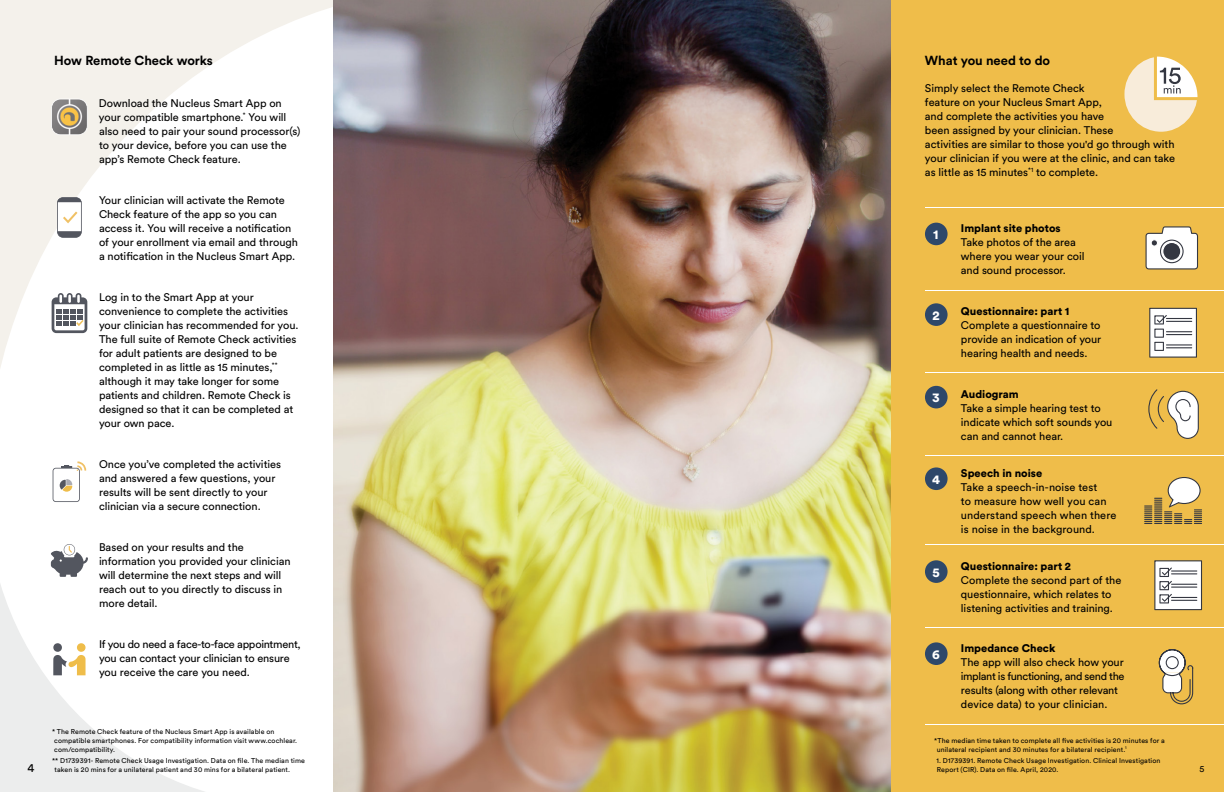
<style>
.page{position:relative;width:1224px;height:792px;background:#fff}
.page>*{position:absolute;margin:0;border:0;box-sizing:border-box;transform-origin:0 0}
.t1{font:700 13px "Circular Std";letter-spacing:-.005em;color:#000}
.t2{font:900 13px "Circular Std";color:#fff}
.t3{font:12px "Circular Std";color:#000}
.t4{font:11px/14px "Circular Std";letter-spacing:-.005em;color:#000}
.t5{font:900 11px "Circular Std";color:#000}
.t6{font:9px "Circular Std";color:#000}
.t7{font:7px/9px "Circular Std";letter-spacing:.015em;color:#000}
</style>
<div class="page">
<svg style="left:0;top:0;width:333px;height:486px"></svg>
<svg style="left:0;top:490px;width:205px;height:302px"></svg>
<img style="left:333px;top:0;width:558px;height:792px">
<div style="left:891px;top:0;width:333px;height:792px;background:#efbd4a"></div>
<hr style="left:925px;top:207px;width:207px;height:1px;background:#fff">
<hr style="left:1132px;top:207px;width:92px;height:1px;background:#fff">
<hr style="left:925px;top:290px;width:207px;height:1px;background:#fff">
<hr style="left:1132px;top:290px;width:92px;height:1px;background:#fff">
<hr style="left:925px;top:373px;width:207px;height:1px;background:#fff">
<hr style="left:1132px;top:373px;width:92px;height:1px;background:#fff">
<hr style="left:925px;top:455px;width:207px;height:1px;background:#fff">
<hr style="left:1132px;top:455px;width:92px;height:1px;background:#fff">
<hr style="left:925px;top:545px;width:207px;height:1px;background:#fff">
<hr style="left:1132px;top:545px;width:92px;height:1px;background:#fff">
<hr style="left:925px;top:627px;width:207px;height:1px;background:#fff">
<hr style="left:1132px;top:627px;width:92px;height:1px;background:#fff">
<hr style="left:925px;top:724px;width:207px;height:1px;background:#fff">
<hr style="left:1132px;top:724px;width:92px;height:1px;background:#fff">
<svg style="left:1146px;top:226px;width:52px;height:43px;background:#d2cec8"></svg>
<svg style="left:1149px;top:308px;width:48px;height:50px;background:#d4d4d5"></svg>
<svg style="left:1148px;top:389px;width:51px;height:50px"></svg>
<svg style="left:1144px;top:477px;width:58px;height:47px"></svg>
<svg style="left:51px;top:99px;width:37px;height:36px"></svg>
<svg style="left:53px;top:461px;width:33px;height:41px"></svg>
<svg style="left:51px;top:544px;width:37px;height:33px"></svg>
<svg style="left:52px;top:293px;width:35px;height:40px"></svg>
<svg style="left:53px;top:643px;width:33px;height:32px"></svg>
<svg style="left:57px;top:197px;width:25px;height:41px"></svg>
<svg style="left:1154px;top:560px;width:48px;height:50px;background:#d2d2d3"></svg>
<svg style="left:1159px;top:649px;width:34px;height:55px"></svg>
<div style="left:925px;top:223px;width:23px;height:22px;background:#2e486a;border-radius:50%"></div>
<div style="left:925px;top:303px;width:23px;height:23px;background:#2e486a;border-radius:50%"></div>
<div style="left:925px;top:386px;width:23px;height:22px;background:#2e486a;border-radius:50%"></div>
<div style="left:925px;top:467px;width:23px;height:23px;background:#2e486a;border-radius:50%"></div>
<div style="left:925px;top:560px;width:23px;height:23px;background:#2e486a;border-radius:50%"></div>
<div style="left:925px;top:642px;width:23px;height:23px;background:#2e486a;border-radius:50%"></div>
<div style="left:1124px;top:57px;width:74px;height:75px;background:#f8ecda;border-radius:50%"></div>
<svg style="left:1154px;top:56px;width:44px;height:44px"></svg>
<p class="t1" style="left:54px;top:55px;width:160px">How Remote Check works</p>
<p class="t1" style="left:925px;top:55px;width:127px">What you need to do</p>
<p class="t4" style="left:925px;top:82px;width:252px">Simply select the Remote Check<br>feature on your Nucleus Smart App,<br>and complete the activities you have<br>been assigned by your clinician. These<br>activities are similar to those you'd go through with your clinician if you were at the clinic, and can take as little as 15 minutes<sup>*1</sup> to complete.</p>
<p class="t4" style="left:99px;top:97px;width:203px">Download the Nucleus Smart App on your compatible smartphone.<sup>*</sup> You will also need to pair your sound processor(s) to your device, before you can use the app’s Remote Check feature.</p>
<p class="t4" style="left:99px;top:194px;width:200px">Your clinician will activate the Remote Check feature of the app so you can access it. You will receive a notification of your enrollment via email and through a notification in the Nucleus Smart App.</p>
<p class="t4" style="left:99px;top:291px;width:201px">Log in to the Smart App at your convenience to complete the activities your clinician has recommended for you.<br>The full suite of Remote Check activities for adult patients are designed to be completed in as little as 15 minutes,<sup>** </sup>although it may take longer for some patients and children. Remote Check is designed so that it can be completed at your own pace.</p>
<p class="t4" style="left:99px;top:458px;width:184px">Once you’ve completed the activities and answered a few questions, your results will be sent directly to your clinician via a secure connection.</p>
<p class="t4" style="left:99px;top:541px;width:193px">Based on your results and the information you provided your clinician will determine the next steps and will reach out to you directly to discuss in more detail.</p>
<p class="t4" style="left:99px;top:638px;width:203px">If you do need a face-to-face appointment, you can contact your clinician to ensure you receive the care you need.</p>
<p class="t5" style="left:961px;top:224px;width:101px">Implant site photos</p>
<p class="t4" style="left:961px;top:236px;width:125px">Take photos of the area where you wear your coil and sound processor.</p>
<p class="t5" style="left:961px;top:307px;width:110px">Questionnaire: part 1</p>
<p class="t4" style="left:961px;top:319px;width:142px;text-align:justify">Complete a questionnaire to provide an indication of your hearing health and needs.</p>
<p class="t5" style="left:961px;top:390px;width:59px">Audiogram</p>
<p class="t4" style="left:961px;top:401px;width:153px">Take a simple hearing test to indicate which soft sounds you can and cannot hear.</p>
<p class="t5" style="left:961px;top:469px;width:83px">Speech in noise</p>
<p class="t4" style="left:961px;top:480px;width:157px">Take a speech-in-noise test<br>to measure how well you can understand speech when there is noise in the background.</p>
<p class="t5" style="left:961px;top:562px;width:112px">Questionnaire: part 2</p>
<p class="t4" style="left:961px;top:574px;width:162px">Complete the second part of the questionnaire, which relates to listening activities and training.</p>
<p class="t5" style="left:961px;top:644px;width:96px">Impedance Check</p>
<p class="t4" style="left:961px;top:656px;width:165px">The app will also check how your implant is functioning, and send the results (along with other relevant device data) to your clinician.</p>
<p class="t7" style="left:937px;top:736px;width:230px;text-indent:-2px">*The median time taken to complete all five activities is 20 minutes for a unilateral recipient and 30 minutes for a bilateral recipient.<sup>1</sup></p>
<p class="t7" style="left:937px;top:757px;width:225px">1. D1739391. Remote Check Usage Investigation. Clinical Investigation<br>Report (CIR). Data on file. April, 2020.</p>
<p class="t2" style="left:933px;top:230px;width:7px">1</p>
<p class="t2" style="left:932px;top:310px;width:9px">2</p>
<p class="t2" style="left:932px;top:393px;width:9px">3</p>
<p class="t2" style="left:932px;top:474px;width:9px">4</p>
<p class="t2" style="left:932px;top:567px;width:9px">5</p>
<p class="t2" style="left:932px;top:649px;width:9px">6</p>
<p class="t7" style="left:54px;top:727px;width:245px;text-indent:-2px">* The Remote Check feature of the Nucleus Smart App is available on compatible smartphones. For compatibility information visit www.cochlear. com/compatibility.</p>
<p class="t7" style="left:55px;top:757px;width:252px;text-indent:-2px">** D1739391- Remote Check Usage Investigation. Data on file. The median time taken is 20 mins for a unilateral patient and 30 mins for a bilateral patient.</p>
<p class="t3" style="left:1198px;top:763px;width:8px">5</p>
<p class="t3" style="left:27px;top:763px;width:8px">4</p>
<p class="t6" style="left:1199px;top:765px;width:6px">5</p>
</div>
